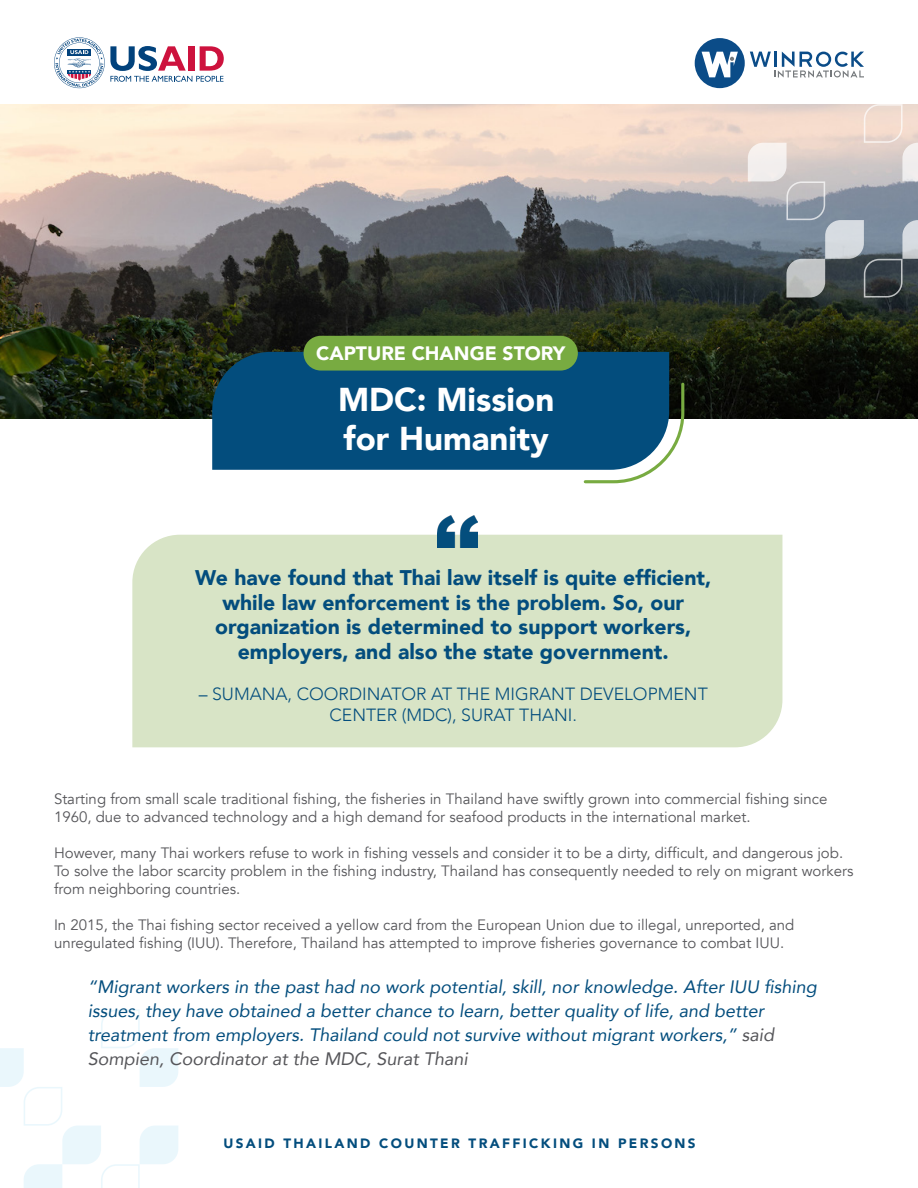
<style>
.page{position:relative;width:918px;height:1188px;background:#fff}
.page>*{position:absolute;margin:0;border:0;box-sizing:border-box;transform-origin:0 0}
.t1{font:900 33px/38.7px "Avenir";color:#fff}
.t2{font:900 21.15px/24.8px "Avenir";color:#034d7d;text-align:center}
.t3{font:900 19.35px "Avenir";color:#fff}
.t4{font:italic 18px/24px "Avenir";color:#034d7d}
.t5{font:300 17.7px/21.1px "Avenir";color:#034d7d;text-align:center}
.t6{font:15px/18px "Avenir";color:#555559}
.t7{font:900 13.5px "Avenir";letter-spacing:.175em;color:#034d7d}
.s1{color:#555559}
</style>
<div class="page">
<svg style="left:0;top:1010px;width:178px;height:178px"></svg>
<img style="left:0;top:105px;width:918px;height:313px">
<div style="left:132px;top:535px;width:650px;height:212px;background:#d8e4c6"></div>
<img style="left:437px;top:516px;width:41px;height:32px">
<svg style="left:748px;top:104px;width:170px;height:194px"></svg>
<div style="left:212px;top:352px;width:457px;height:118px;background:#034d7d"></div>
<div style="left:304px;top:336px;width:274px;height:35px;background:#78ab41;border-radius:17px"></div>
<svg style="left:582px;top:381px;width:104px;height:103px"></svg>
<svg style="left:695px;top:38px;width:169px;height:50px"></svg>
<svg style="left:54px;top:37px;width:170px;height:51px"></svg>
<p class="t3" style="left:316px;top:337px;width:251px">CAPTURE CHANGE STORY</p>
<p class="t1" style="left:338px;top:379px;width:218px">MDC: Mission for Humanity</p>
<p class="t2" style="left:195px;top:565px;width:518px">We have found that Thai law itself is quite efficient, while law enforcement is the problem. So, our organization is determined to support workers, employers, and also the state government.</p>
<p class="t5" style="left:199px;top:683px;width:511px">– SUMANA, COORDINATOR AT THE MIGRANT DEVELOPMENT<br>CENTER (MDC), SURAT THANI.</p>
<p class="t6" style="left:54px;top:791px;width:775px">Starting from small scale traditional fishing, the fisheries in Thailand have swiftly grown into commercial fishing since<br>1960, due to advanced technology and a high demand for seafood products in the international market.</p>
<p class="t6" style="left:54px;top:845px;width:801px">However, many Thai workers refuse to work in fishing vessels and consider it to be a dirty, difficult, and dangerous job.<br>To solve the labor scarcity problem in the fishing industry, Thailand has consequently needed to rely on migrant workers from neighboring countries.</p>
<p class="t6" style="left:54px;top:917px;width:742px">In 2015, the Thai fishing sector received a yellow card from the European Union due to illegal, unreported, and unregulated fishing (IUU). Therefore, Thailand has attempted to improve fisheries governance to combat IUU.</p>
<p class="t4" style="left:88px;top:975px;width:731px">“Migrant workers in the past had no work potential, skill, nor knowledge. After IUU fishing issues, they have obtained a better chance to learn, better quality of life, and better treatment from employers. Thailand could not survive without migrant workers,” <span class="s1">said Sompien, Coordinator at the MDC, Surat Thani</span></p>
<p class="t7" style="left:223px;top:1131px;width:474px">USAID THAILAND COUNTER TRAFFICKING IN PERSONS</p>
</div>
